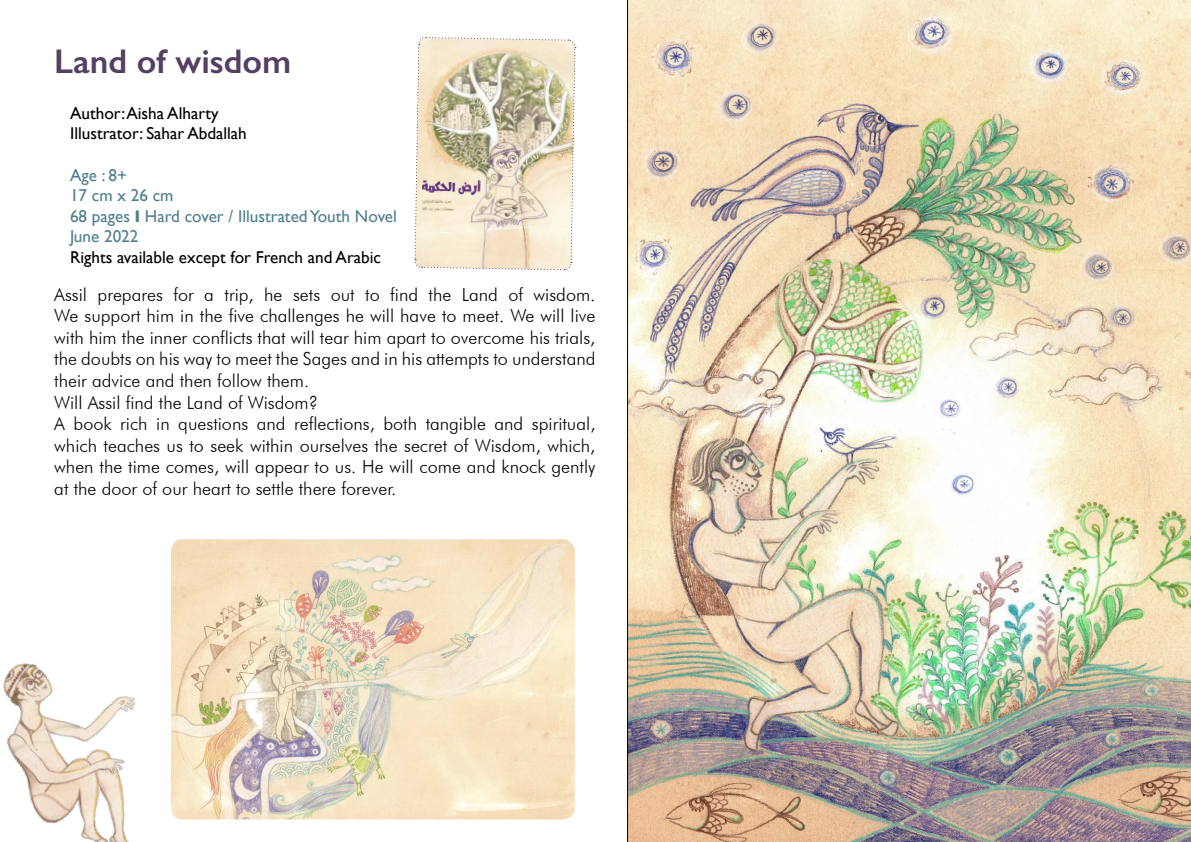
<style>
.page{position:relative;width:1191px;height:842px;background:#fff}
.page>*{position:absolute;margin:0;border:0;box-sizing:border-box;transform-origin:0 0}
.t1{font:600 34.4px "Gill Sans";color:#544063}
.t2{font:300 18px/21.6px "Futura BT";color:#000}
.t3{font:17.2px/20.6px "Gill Sans";color:#000}
.t4{font:17.2px/20.6px "Gill Sans";color:#4e7f90}
.s1{font-weight:700}
</style>
<div class="page">
<svg style="left:414px;top:37px;width:162px;height:234px;background:#e1d7c0"></svg>
<img style="left:627px;top:0;width:564px;height:842px">
<img style="left:171px;top:539px;width:404px;height:280px">
<img style="left:3px;top:572px;width:287px;height:270px">
<h1 class="t1" style="left:54px;top:41px;width:238px">Land of wisdom</h1>
<p class="t3" style="left:70px;top:103px;width:178px">Author:Aisha Alharty<br>Illustrator: Sahar Abdallah</p>
<p class="t4" style="left:70px;top:164px;width:328px">Age : 8+<br>17 cm x 26 cm<br>68 pages <span class="s1">l</span> Hard cover / IllustratedYouth Novel<br>June 2022</p>
<p class="t3" style="left:70px;top:247px;width:312px">Rights available except for French and Arabic</p>
<p class="t2" style="left:173px;top:283px;width:22px">for</p>
<p class="t2" style="left:390px;top:283px;width:29px">find</p>
<p class="t2" style="left:508px;top:283px;width:16px">of</p>
<p class="t2" style="left:54px;top:283px;width:34px">Assil</p>
<p class="t2" style="left:54px;top:305px;width:543px">We support him in the five challenges he will have to meet. We will live</p>
<p class="t2" style="left:54px;top:326px;width:542px">with him the inner conflicts that will tear him apart to overcome his trials,</p>
<p class="t2" style="left:54px;top:348px;width:543px">the doubts on his way to meet the Sages and in his attempts to understand</p>
<p class="t2" style="left:54px;top:370px;width:256px">their advice and then follow them.</p>
<p class="t2" style="left:54px;top:391px;width:265px">Will Assil find the Land of Wisdom?</p>
<p class="t2" style="left:532px;top:413px;width:65px">spiritual,</p>
<p class="t2" style="left:264px;top:283px;width:20px">he</p>
<p class="t2" style="left:428px;top:283px;width:24px">the</p>
<p class="t2" style="left:462px;top:283px;width:37px">Land</p>
<p class="t2" style="left:533px;top:283px;width:63px">wisdom.</p>
<p class="t2" style="left:224px;top:283px;width:31px">trip,</p>
<p class="t2" style="left:293px;top:283px;width:29px">sets</p>
<p class="t2" style="left:331px;top:283px;width:25px">out</p>
<p class="t2" style="left:365px;top:283px;width:16px">to</p>
<p class="t2" style="left:98px;top:283px;width:67px">prepares</p>
<p class="t2" style="left:204px;top:283px;width:11px">a</p>
<p class="t2" style="left:294px;top:413px;width:82px">reflections,</p>
<p class="t2" style="left:74px;top:413px;width:40px">book</p>
<p class="t2" style="left:120px;top:413px;width:29px">rich</p>
<p class="t2" style="left:257px;top:413px;width:30px">and</p>
<p class="t2" style="left:383px;top:413px;width:35px">both</p>
<p class="t2" style="left:426px;top:413px;width:62px">tangible</p>
<p class="t2" style="left:494px;top:413px;width:30px">and</p>
<p class="t2" style="left:54px;top:413px;width:542px">A<br>which teaches us to seek within ourselves the secret of Wisdom, which, when the time comes, will appear to us. He will come and knock gently at the door of our heart to settle there forever.</p>
<p class="t2" style="left:156px;top:413px;width:15px">in</p>
<p class="t2" style="left:178px;top:413px;width:71px">questions</p>
</div>
